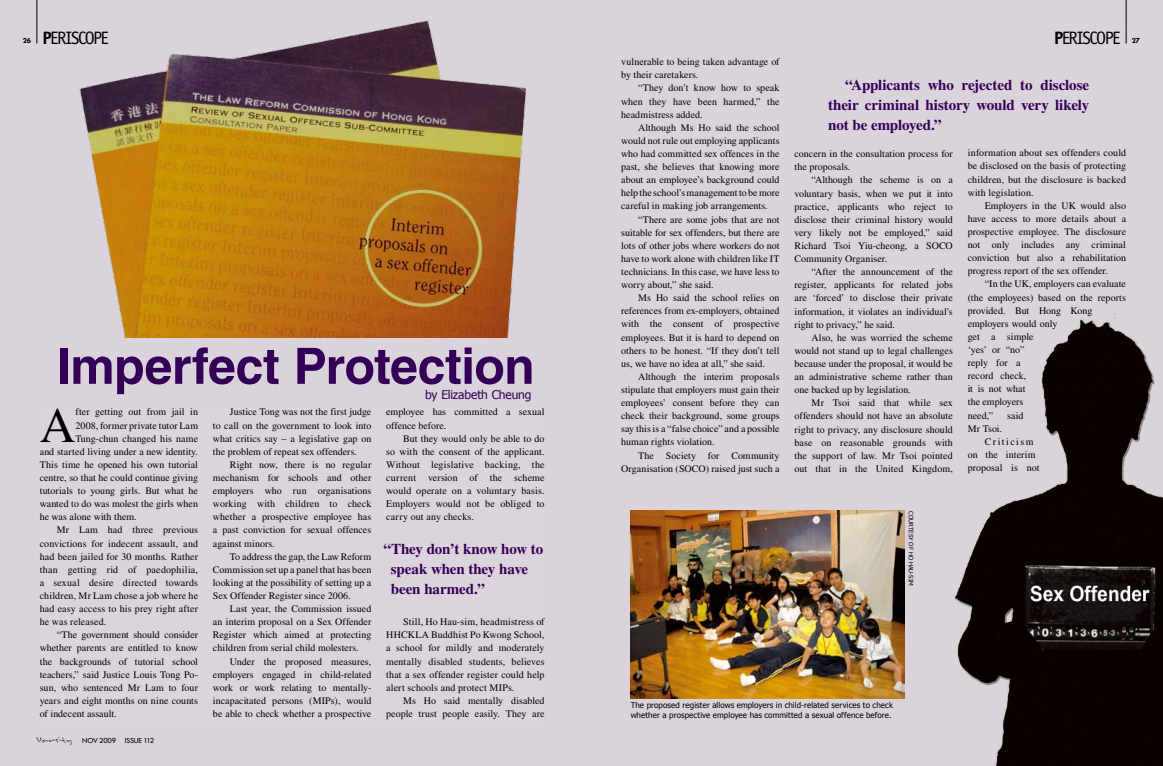
<style>
.page{position:relative;width:1163px;height:766px;background:#fff}
.page>*{position:absolute;margin:0;border:0;box-sizing:border-box;transform-origin:0 0}
.t1{font:700 50px "Helvetica";letter-spacing:-.01em;color:#340057}
.t2{font:49.6px "Times";color:#000}
.t3{font:18px "Officina Sans";letter-spacing:-.085em;color:#000}
.t4{font:700 15px/19.8px "Times";letter-spacing:-.01em;color:#340057}
.t5{font:12px "Tahoma";letter-spacing:-.01em;color:#340057}
.t6{font:10px/13.1px "Times";color:#000;text-align:justify}
.t7{font:10px "Times";letter-spacing:.02em;color:#000}
.t8{font:10px "Times";letter-spacing:.14em;color:#000}
.t9{font:8px/10px "Tahoma";letter-spacing:.01em;color:#000}
.t10{font:8px "Tw Cen";letter-spacing:-.035em;color:#000}
.t11{font:700 8px "Tw Cen";color:#000}
.t12{font:6px "Tahoma";color:#000}
.s1{font-weight:700}
.s2{font-family:"Inkburrow";font-size:10px}
</style>
<div class="page">
<div style="left:0;top:0;width:1162px;height:765px;background:#dbd3db"></div>
<div style="left:37px;top:407px;width:507px;height:316px;background:#dbd4dc"></div>
<hr style="left:37px;top:0;width:1px;height:43px;background:#000">
<hr style="left:1125px;top:0;width:1px;height:43px;background:#000">
<img style="left:955px;top:313px;width:207px;height:452px">
<img style="left:71px;top:11px;width:464px;height:326px">
<img style="left:630px;top:510px;width:274px;height:188px">
<p class="t11" style="left:23px;top:35px;width:10px">26</p>
<h3 class="t3" style="left:43px;top:27px;width:68px"><span class="s1">P</span>ERISCOPE</h3>
<h3 class="t3" style="left:1053px;top:27px;width:68px"><span class="s1">P</span>ERISCOPE</h3>
<p class="t11" style="left:1131px;top:35px;width:10px">27</p>
<h1 class="t1" style="left:57px;top:335px;width:479px">Imperfect Protection</h1>
<h2 class="t2" style="left:40px;top:397px;width:37px">A</h2>
<p class="t6" style="left:75px;top:405px;width:124px">fter getting out from jail in</p>
<p class="t5" style="left:425px;top:386px;width:108px">by Elizabeth Cheung</p>
<p class="t6" style="left:213px;top:405px;width:160px;text-indent:17px">Justice Tong was not the first judge to call on the government to look into what critics say – a legislative gap on the problem of repeat sex offenders.</p>
<p class="t6" style="left:213px;top:458px;width:160px;text-indent:17px">Right now, there is no regular mechanism for schools and other employers who run organisations working with children to check whether a prospective employee has a past conviction for sexual offences against minors.</p>
<p class="t6" style="left:213px;top:549px;width:160px;text-indent:17px">To address the gap, the Law Reform Commission set up a panel that has been looking at the possibility of setting up a Sex Offender Register since 2006.</p>
<p class="t6" style="left:213px;top:602px;width:160px;text-indent:17px">Last year, the Commission issued an interim proposal on a Sex Offender Register which aimed at protecting children from serial child molesters.</p>
<p class="t6" style="left:213px;top:654px;width:160px;text-indent:17px">Under the proposed measures, employers engaged in child-related work or work relating to mentally&shy;incapacitated persons (MIPs), would be able to check whether a prospective</p>
<p class="t6" style="left:386px;top:405px;width:160px">employee has committed a sexual offence before.</p>
<p class="t6" style="left:386px;top:431px;width:160px;text-indent:17px">But they would only be able to do so with the consent of the applicant.<br>Without legislative backing, the current version of the scheme would operate on a voluntary basis.<br>Employers would not be obliged to carry out any checks.</p>
<h3 class="t4" style="left:390px;top:539px;width:154px;text-indent:-7px">“They don’t know how to speak when they have been harmed.”</h3>
<p class="t6" style="left:386px;top:615px;width:160px;text-indent:17px">Still, Ho Hau-sim, headmistress of HHCKLA Buddhist Po Kwong School, a school for mildly and moderately mentally disabled students, believes that a sex offender register could help alert schools and protect MIPs.</p>
<p class="t6" style="left:386px;top:693px;width:160px;text-align:right">Ms Ho said mentally disabled people trust people easily. They are</p>
<p class="t6" style="left:75px;top:418px;width:124px">2008, former private tutor Lam</p>
<p class="t6" style="left:75px;top:431px;width:124px">Tung-chun changed his name</p>
<p class="t6" style="left:40px;top:444px;width:160px">and started living under a new identity.</p>
<p class="t6" style="left:40px;top:458px;width:160px">This time he opened his own tutorial</p>
<p class="t6" style="left:40px;top:471px;width:160px">centre, so that he could continue giving</p>
<p class="t6" style="left:40px;top:484px;width:160px">tutorials to young girls. But what he</p>
<p class="t6" style="left:40px;top:497px;width:160px">wanted to do was molest the girls when</p>
<p class="t6" style="left:40px;top:510px;width:99px">he was alone with them.</p>
<p class="t6" style="left:57px;top:523px;width:143px">Mr Lam had three previous</p>
<p class="t6" style="left:40px;top:536px;width:160px">convictions for indecent assault, and</p>
<p class="t6" style="left:40px;top:549px;width:160px">had been jailed for 30 months. Rather</p>
<p class="t7" style="left:40px;top:563px;width:160px">than getting rid of paedophilia,</p>
<p class="t6" style="left:40px;top:575px;width:160px">a sexual desire directed towards</p>
<p class="t6" style="left:40px;top:589px;width:160px">children, Mr Lam chose a job where he</p>
<p class="t6" style="left:40px;top:602px;width:160px">had easy access to his prey right after</p>
<p class="t6" style="left:40px;top:615px;width:68px">he was released.</p>
<p class="t6" style="left:57px;top:628px;width:143px">“The government should consider</p>
<p class="t6" style="left:40px;top:641px;width:160px">whether parents are entitled to know</p>
<p class="t6" style="left:40px;top:654px;width:160px">the backgrounds of tutorial school</p>
<p class="t6" style="left:40px;top:667px;width:160px">teachers,” said Justice Louis Tong Po-</p>
<p class="t6" style="left:40px;top:680px;width:160px">sun, who sentenced Mr Lam to four</p>
<p class="t6" style="left:40px;top:693px;width:160px">years and eight months on nine counts</p>
<p class="t6" style="left:40px;top:706px;width:79px">of indecent assault.</p>
<p class="t6" style="left:621px;top:55px;width:160px">vulnerable to being taken advantage of by their caretakers.</p>
<p class="t6" style="left:621px;top:81px;width:160px;text-indent:17px">“They don’t know how to speak when they have been harmed,” the headmistress added.</p>
<p class="t6" style="left:621px;top:121px;width:160px;text-indent:17px">Although Ms Ho said the school would not rule out employing applicants who had committed sex offences in the past, she believes that knowing more about an employee’s background could help the school’s management to be more careful in making job arrangements.</p>
<p class="t6" style="left:621px;top:212px;width:160px;text-indent:17px">“There are some jobs that are not suitable for sex offenders, but there are lots of other jobs where workers do not have to work alone with children like IT technicians. In this case, we have less to worry about,” she said.</p>
<p class="t6" style="left:621px;top:291px;width:160px;text-indent:17px">Ms Ho said the school relies on references from ex-employers, obtained with the consent of prospective employees. But it is hard to depend on others to be honest. “If they don’t tell us, we have no idea at all,” she said.</p>
<p class="t6" style="left:621px;top:370px;width:160px;text-indent:17px">Although the interim proposals stipulate that employers must gain their employees’ consent before they can check their background, some groups say this is a “false choice” and a possible human rights violation.</p>
<p class="t6" style="left:621px;top:448px;width:160px;text-align:right">The Society for Community<br>Organisation (SOCO) raised just such a</p>
<h3 class="t4" style="left:828px;top:75px;width:262px;text-align:justify;text-indent:17px">“Applicants who rejected to disclose their criminal history would very likely not be employed.”</h3>
<p class="t6" style="left:794px;top:147px;width:160px">concern in the consultation process for the proposals.</p>
<p class="t6" style="left:794px;top:173px;width:160px;text-indent:17px">“Although the scheme is on a voluntary basis, when we put it into practice, applicants who reject to disclose their criminal history would very likely not be employed,” said Richard Tsoi Yiu-cheong, a SOCO Community Organiser.</p>
<p class="t6" style="left:794px;top:265px;width:160px;text-indent:17px">“After the announcement of the register, applicants for related jobs are ‘forced’ to disclose their private information, it violates an individual’s right to privacy,” he said.</p>
<p class="t6" style="left:794px;top:331px;width:160px;text-indent:17px">Also, he was worried the scheme would not stand up to legal challenges because under the proposal, it would be an administrative scheme rather than one backed up by legislation.</p>
<p class="t6" style="left:794px;top:396px;width:160px;text-indent:17px">Mr Tsoi said that while sex offenders should not have an absolute right to privacy, any disclosure should base on reasonable grounds with the support of law. Mr Tsoi pointed out that in the United Kingdom,</p>
<p class="t6" style="left:967px;top:146px;width:160px">information about sex offenders could be disclosed on the basis of protecting children, but the disclosure is backed with legislation.</p>
<p class="t6" style="left:967px;top:199px;width:160px;text-indent:17px">Employers in the UK would also have access to more details about a prospective employee. The disclosure not only includes any criminal conviction but also a rehabilitation progress report of the sex offender.</p>
<p class="t6" style="left:967px;top:277px;width:160px;text-align:left;text-indent:17px">“In the UK, employers can evaluate (the employees) based on the reports provided. But Hong Kong employers would only<br>get a simple<br>‘yes’ or “no”<br>reply for a<br>record check,<br>it is not what<br>the employers<br>need,”</p>
<p class="t6" style="left:1007px;top:408px;width:18px">said</p>
<p class="t6" style="left:967px;top:421px;width:36px">Mr Tsoi.</p>
<p class="t8" style="left:984px;top:435px;width:50px">Criticism</p>
<p class="t6" style="left:967px;top:448px;width:69px">on the interim</p>
<p class="t6" style="left:967px;top:461px;width:73px">proposal is not</p>
<p class="t12" style="left:914px;top:511px;width:76px;rotate:90deg">COURTESY OF HO HAU-SIM</p>
<p class="t9" style="left:630px;top:699px;width:264px">The proposed register allows employers in child-related services to check whether a prospective employee has committed a sexual offence before.</p>
<p class="t10" style="left:37px;top:735px;width:119px"><span class="s2">Varsity</span> NOV 2009 ISSUE 112</p>
</div>
